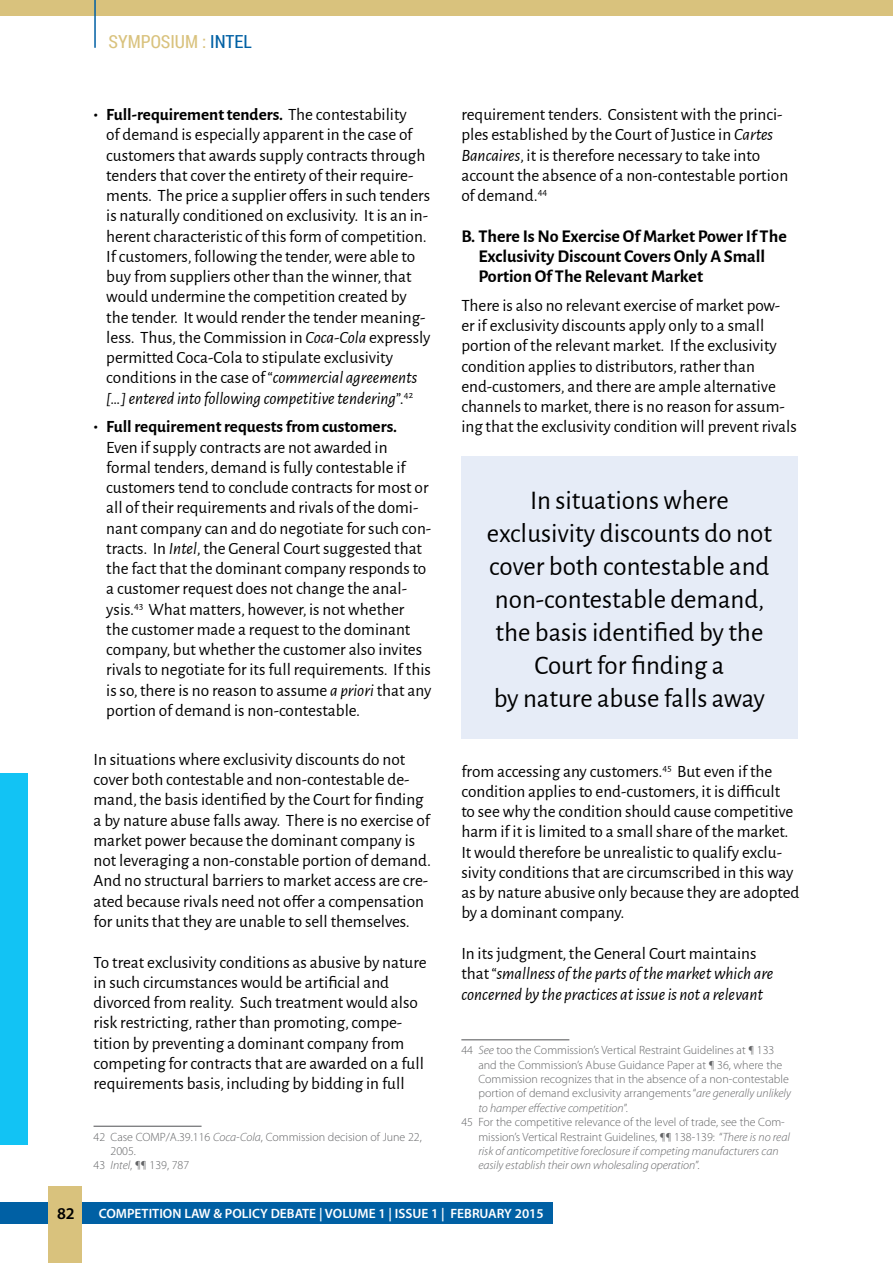
<style>
.page{position:relative;width:893px;height:1263px;background:#fff}
.page>*{position:absolute;margin:0;border:0;box-sizing:border-box;transform-origin:0 0}
.t1{font:27px/33px "Alegreya Sans";color:#000;text-align:center}
.t2{font:700 18px/20.2px "Alegreya Sans";color:#000}
.t3{font:18px "Roboto Condensed";color:#d9c27d}
.t4{font:17.25px/20.2px "Alegreya Sans";color:#000}
.t5{font:italic 17.25px/20.2px "Alegreya Sans";color:#000}
.t6{font:700 17.25px "Alegreya Sans";color:#000}
.t7{font:600 16.5px "Myriad Pro";color:#000}
.t8{font:600 13.5px "Myriad Pro";color:#fff}
.t9{font:300 12px "Myriad Pro";color:#636466}
.t10{font:italic 300 12px "Myriad Pro";color:#636466}
.s1{color:#0060a4}
.s2{font-weight:700}
.s3{font-style:italic}
.s4{font-style:normal}
</style>
<div class="page">
<div style="left:0;top:1203px;width:553px;height:21px;background:#0060a4"></div>
<div style="left:49px;top:1186px;width:33px;height:77px;background:#d9c27d"></div>
<div style="left:0;top:0;width:893px;height:16px;background:#d9c27d"></div>
<hr style="left:94px;top:0;width:2px;height:48px;background:#0060a4">
<div style="left:0;top:774px;width:27px;height:371px;background:#12c3f4"></div>
<hr style="left:94px;top:1126px;width:108px;height:1px;background:#636466">
<hr style="left:461px;top:1039px;width:108px;height:1px;background:#636466">
<div style="left:461px;top:456px;width:336px;height:282px;background:#e6ecf7"></div>
<p class="t3" style="left:109px;top:29px;width:145px">SYMPOSIUM : <span class="s1">INTEL</span></p>
<p class="t4" style="left:106px;top:104px;width:326px;text-indent:-13px"><span class="s2">• Full-requirement tenders.</span> The contestability<br>of demand is especially apparent in the case of customers that awards supply contracts through tenders that cover the entirety of their require&shy;ments. The price a supplier offers in such tenders is naturally conditioned on exclusivity. It is an in&shy;herent characteristic of this form of competition.<br>If customers, following the tender, were able to buy from suppliers other than the winner, that would undermine the competition created by the tender. It would render the tender meaning&shy;less. Thus, the Commission in <span class="s3">Coca-Cola</span> expressly permitted Coca-Cola to stipulate exclusivity conditions in the case of “<span class="s3">commercial agreements […] entered into following competitive tendering</span>”.<sup>42</sup></p>
<p class="t6" style="left:94px;top:414px;width:305px">• Full requirement requests from customers.</p>
<p class="t4" style="left:106px;top:436px;width:327px">Even if supply contracts are not awarded in formal tenders, demand is fully contestable if customers tend to conclude contracts for most or all of their requirements and rivals of the domi&shy;nant company can and do negotiate for such con&shy;tracts. In <span class="s3">Intel</span>, the General Court suggested that the fact that the dominant company responds to a customer request does not change the anal&shy;ysis.<sup>43</sup> What matters, however, is not whether<br>the customer made a request to the dominant company, but whether the customer also invites rivals to negotiate for its full requirements. If this is so, there is no reason to assume <span class="s3">a priori</span> that any portion of demand is non-contestable.</p>
<p class="t4" style="left:94px;top:748px;width:339px">In situations where exclusivity discounts do not cover both contestable and non-contestable de&shy;mand, the basis identified by the Court for finding a by nature abuse falls away. There is no exercise of market power because the dominant company is not leveraging a non-constable portion of demand.<br>And no structural barriers to market access are cre&shy;ated because rivals need not offer a compensation for units that they are unable to sell themselves.</p>
<p class="t4" style="left:94px;top:951px;width:335px">To treat exclusivity conditions as abusive by nature in such circumstances would be artificial and divorced from reality. Such treatment would also risk restricting, rather than promoting, compe&shy;tition by preventing a dominant company from competing for contracts that are awarded on a full requirements basis, including by bidding in full</p>
<p class="t9" style="left:94px;top:1130px;width:330px">42 Case COMP/A.39.116 <span class="s3">Coca-Cola</span>, Commission decision of June 22,</p>
<p class="t9" style="left:111px;top:1144px;width:27px">2005.</p>
<p class="t9" style="left:94px;top:1159px;width:97px">43 <span class="s3">Intel</span>, ¶¶ 139, 787</p>
<p class="t4" style="left:461px;top:104px;width:328px">requirement tenders. Consistent with the princi&shy;ples established by the Court of Justice in <span class="s3">Cartes Bancaires</span>, it is therefore necessary to take into account the absence of a non-contestable portion of demand.<sup>44</sup></p>
<p class="t2" style="left:478px;top:224px;width:310px;text-indent:-17px">B. There Is No Exercise Of Market Power If The<br>Exclusivity Discount Covers Only A Small<br>Portion Of The Relevant Market</p>
<p class="t4" style="left:461px;top:294px;width:337px">There is also no relevant exercise of market pow&shy;er if exclusivity discounts apply only to a small portion of the relevant market. If the exclusivity condition applies to distributors, rather than end-customers, and there are ample alternative channels to market, there is no reason for assum&shy;ing that the exclusivity condition will prevent rivals</p>
<h1 class="t1" style="left:487px;top:482px;width:287px">In situations where exclusivity discounts do not cover both contestable and non-contestable demand, the basis identified by the<br>Court for finding a<br>by nature abuse falls away</h1>
<p class="t4" style="left:461px;top:760px;width:339px">from accessing any customers.<sup>45</sup> But even if the condition applies to end-customers, it is difficult<br>to see why the condition should cause competitive harm if it is limited to a small share of the market.<br>It would therefore be unrealistic to qualify exclu&shy;sivity conditions that are circumscribed in this way as by nature abusive only because they are adopted by a dominant company.</p>
<p class="t5" style="left:461px;top:942px;width:313px"><span class="s4">In its judgment, the General Court maintains that “</span>smallness of the parts of the market which are concerned by the practices at issue is not a relevant</p>
<p class="t9" style="left:461px;top:1043px;width:315px">44 <span class="s3">See</span> too the Commission’s Vertical Restraint Guidelines at ¶ 133</p>
<p class="t9" style="left:478px;top:1058px;width:305px">and the Commission’s Abuse Guidance Paper at ¶ 36, where the</p>
<p class="t9" style="left:478px;top:1072px;width:312px">Commission recognizes that in the absence of a non-contestable</p>
<p class="t9" style="left:478px;top:1087px;width:314px">portion of demand exclusivity arrangements “<span class="s3">are generally unlikely</span></p>
<p class="t10" style="left:478px;top:1101px;width:151px">to hamper effective competition<span class="s4">”.</span></p>
<p class="t9" style="left:461px;top:1115px;width:325px">45 For the competitive relevance of the level of trade, see the Com-</p>
<p class="t9" style="left:478px;top:1130px;width:313px">mission’s Vertical Restraint Guidelines, ¶¶ 138-139: “<span class="s3">There is no real</span></p>
<p class="t10" style="left:478px;top:1145px;width:302px">risk of anticompetitive foreclosure if competing manufacturers can</p>
<p class="t10" style="left:478px;top:1159px;width:223px">easily establish their own wholesaling operation<span class="s4">”.</span></p>
<p class="t7" style="left:57px;top:1202px;width:19px">82</p>
<p class="t8" style="left:99px;top:1205px;width:446px">COMPETITION LAW &amp; POLICY DEBATE | VOLUME 1 | ISSUE 1 | FEBRUARY 2015</p>
</div>
